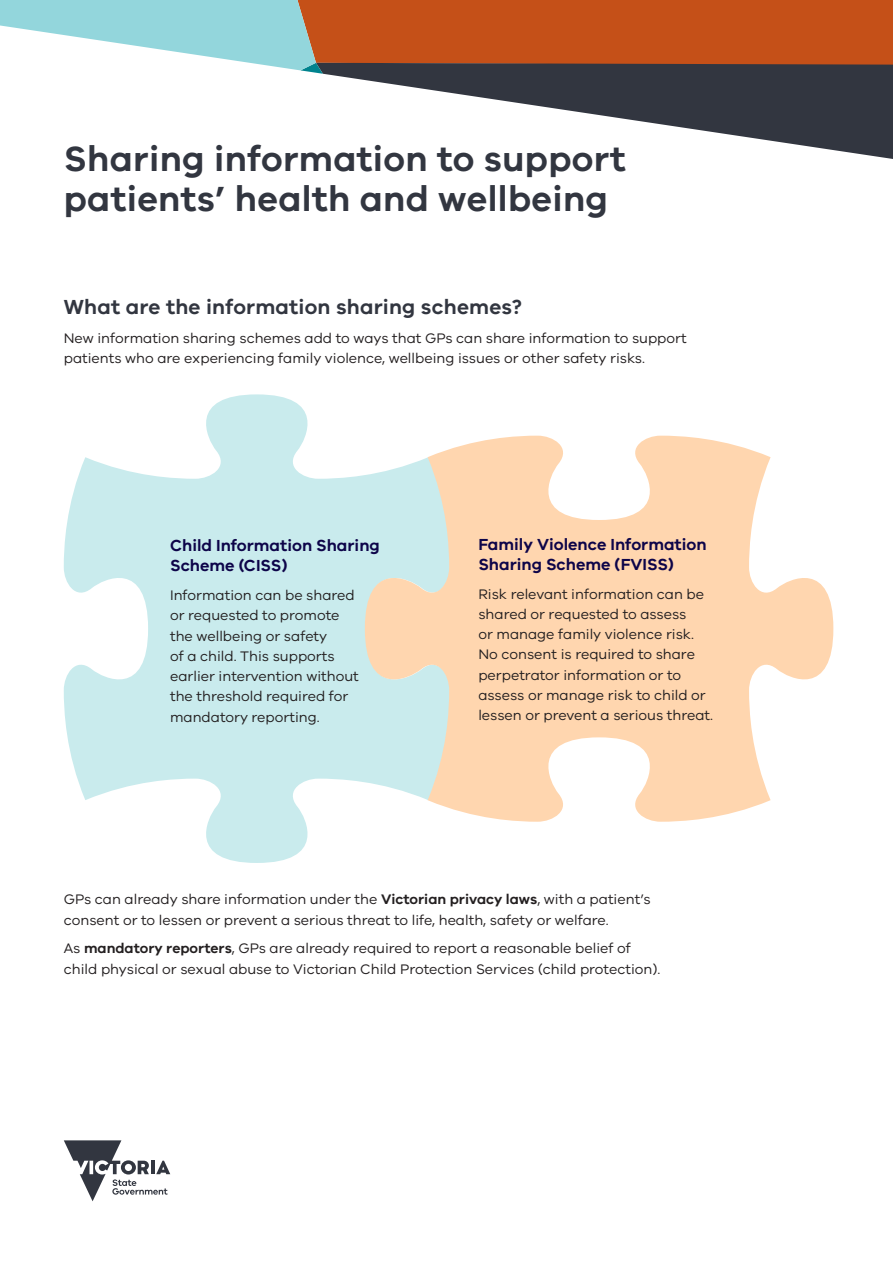
<style>
.page{position:relative;width:893px;height:1263px;background:#fff}
.page>*{position:absolute;margin:0;border:0;box-sizing:border-box;transform-origin:0 0}
.Heading_1_Masthead{font:600 36px/40.5px "VIC";letter-spacing:.01em;color:#323640}
.Heading_2_Text{font:600 21px "VIC";letter-spacing:.01em;color:#323640}
.Heading_3_Text{font:600 16.5px/20.2px "VIC";color:#0d0449}
.Body_Copy{font:14.25px/20.2px "VIC";color:#231f20}
.s1{font-weight:600}
</style>
<div class="page">
<svg style="left:325px;top:74px;width:568px;height:85px"></svg>
<svg style="left:0;top:0;width:893px;height:74px;background:#b38063"></svg>
<svg style="left:64px;top:394px;width:301px;height:469px;fill:#c9ebed"></svg>
<svg style="left:365px;top:436px;width:468px;height:386px;fill:#ffd6af"></svg>
<svg style="left:64px;top:1140px;width:106px;height:61px"></svg>
<h1 class="Heading_1_Masthead" style="left:64px;top:137px;width:563px">Sharing information to support patients’ health and wellbeing</h1>
<h2 class="Heading_2_Text" style="left:64px;top:295px;width:460px">What are the information sharing schemes?</h2>
<p class="Body_Copy" style="left:64px;top:328px;width:624px">New information sharing schemes add to ways that GPs can share information to support patients who are experiencing family violence, wellbeing issues or other safety risks.</p>
<h3 class="Heading_3_Text" style="left:170px;top:535px;width:211px">Child Information Sharing<br>Scheme (CISS)</h3>
<p class="Body_Copy" style="left:170px;top:585px;width:190px">Information can be shared or requested to promote the wellbeing or safety<br>of a child. This supports earlier intervention without the threshold required for mandatory reporting.</p>
<h3 class="Heading_3_Text" style="left:478px;top:533px;width:230px">Family Violence Information<br>Sharing Scheme (FVISS)</h3>
<p class="Body_Copy" style="left:478px;top:583px;width:236px">Risk relevant information can be shared or requested to assess<br>or manage family violence risk.<br>No consent is required to share perpetrator information or to assess or manage risk to child or lessen or prevent a serious threat.</p>
<p class="Body_Copy" style="left:64px;top:889px;width:588px">GPs can already share information under the <span class="s1">Victorian privacy laws</span>, with a patient’s consent or to lessen or prevent a serious threat to life, health, safety or welfare.</p>
<p class="Body_Copy" style="left:64px;top:938px;width:598px">As <span class="s1">mandatory reporters</span>, GPs are already required to report a reasonable belief of child physical or sexual abuse to Victorian Child Protection Services (child protection).</p>
</div>
